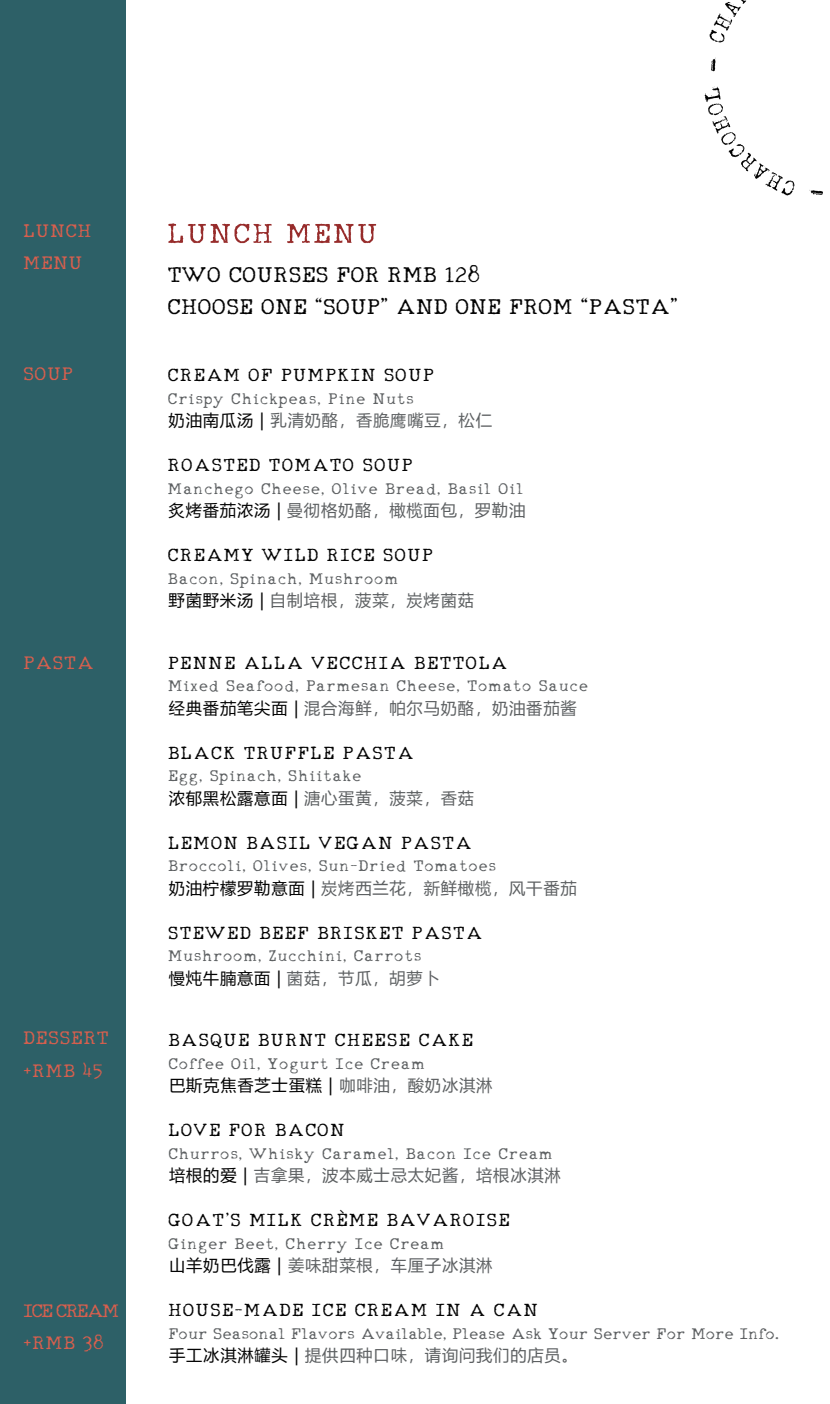
<style>
.page{position:relative;width:830px;height:1404px;background:#fff}
.page>*{position:absolute;margin:0;border:0;box-sizing:border-box;transform-origin:0 0}
.t1{font:57.6px "RM Typerighter old";letter-spacing:.05em;color:#972c2b}
.t2{font:45px/31.5px "RM Typerighter old";letter-spacing:.025em;color:#030303}
.t3{font:38.25px/32.4px "RM Typerighter old";letter-spacing:.035em;color:#d75f4e}
.t4{font:38.25px/32.4px "RM Typerighter old";letter-spacing:-.025em;color:#d75f4e}
.t5{font:37.12px "RM Typerighter old";letter-spacing:.05em;color:#030303}
.t6{font:32.4px "RM Typerighter old";letter-spacing:.05em;color:#5d6062}
.t7{font:32.4px "RM Typerighter old";letter-spacing:.03em;color:#5d6062}
.t8{font:16.2px "Microsoft Ya Hei";letter-spacing:.05em;color:#5d6062}
.t9{font:16.2px "Microsoft Ya Hei";letter-spacing:.05em;color:#030303}
.s1{color:#030303}
.s2{color:#5d6062}
</style>
<div class="page">
<div style="left:0;top:0;width:125px;height:1403px;background:#2d6067"></div>
<svg style="left:809px;top:190px;width:13px;height:5px"></svg>
<svg style="left:704px;top:86px;width:90px;height:109px"></svg>
<svg style="left:711px;top:58px;width:4px;height:13px"></svg>
<svg style="left:709px;top:0;width:38px;height:42px"></svg>
<p class="t3" style="left:24px;top:207px;width:69px">LUNCH<br>MENU</p>
<h1 class="t1" style="left:168px;top:189px;width:211px">LUNCH MENU</h1>
<h2 class="t2" style="left:168px;top:251px;width:511px">TWO COURSES FOR RMB 128<br>CHOOSE ONE “SOUP” AND ONE FROM “PASTA”</h2>
<p class="t3" style="left:24px;top:351px;width:50px">SOUP</p>
<p class="t5" style="left:168px;top:346px;width:267px">CREAM OF PUMPKIN SOUP</p>
<p class="t6" style="left:168px;top:373px;width:246px">Crispy Chickpeas, Pine Nuts</p>
<p class="t8" style="left:168px;top:409px;width:325px"><span class="s1">奶油南瓜汤 |</span> 乳清奶酪，香脆鹰嘴豆，松仁</p>
<p class="t5" style="left:168px;top:436px;width:245px">ROASTED TOMATO SOUP</p>
<p class="t6" style="left:168px;top:463px;width:356px">Manchego Cheese, Olive Bread, Basil Oil</p>
<p class="t8" style="left:168px;top:499px;width:358px"><span class="s1">炙烤番茄浓汤 |</span> 曼彻格奶酪，橄榄面包，罗勒油</p>
<p class="t5" style="left:168px;top:526px;width:266px">CREAMY WILD RICE SOUP</p>
<p class="t6" style="left:168px;top:553px;width:231px">Bacon, Spinach, Mushroom</p>
<p class="t8" style="left:168px;top:589px;width:307px"><span class="s1">野菌野米汤 |</span> 自制培根，菠菜，炭烤菌菇</p>
<p class="t3" style="left:24px;top:640px;width:71px">PASTA</p>
<p class="t5" style="left:169px;top:634px;width:340px">PENNE ALLA VECCHIA BETTOLA</p>
<p class="t6" style="left:169px;top:661px;width:421px">Mixed Seafood, Parmesan Cheese, Tomato Sauce</p>
<p class="t8" style="left:169px;top:696px;width:409px"><span class="s1">经典番茄笔尖面 |</span> 混合海鲜，帕尔马奶酪，奶油番茄酱</p>
<p class="t5" style="left:169px;top:724px;width:246px">BLACK TRUFFLE PASTA</p>
<p class="t6" style="left:169px;top:751px;width:194px">Egg, Spinach, Shiitake</p>
<p class="t8" style="left:169px;top:786px;width:307px"><span class="s1">浓郁黑松露意面 |</span> 溏心蛋黄，菠菜，香菇</p>
<p class="t5" style="left:169px;top:814px;width:304px">LEMON BASIL VEGAN PASTA</p>
<p class="t6" style="left:169px;top:841px;width:329px">Broccoli, Olives, Sun-Dried Tomatoes</p>
<p class="t8" style="left:169px;top:876px;width:409px"><span class="s1">奶油柠檬罗勒意面 |</span> 炭烤西兰花，新鲜橄榄，风干番茄</p>
<p class="t5" style="left:169px;top:904px;width:315px">STEWED BEEF BRISKET PASTA</p>
<p class="t6" style="left:169px;top:931px;width:254px">Mushroom, Zucchini, Carrots</p>
<p class="t8" style="left:169px;top:966px;width:272px"><span class="s1">慢炖牛腩意面 |</span> 菌菇，节瓜，胡萝卜</p>
<p class="t3" style="left:24px;top:1014px;width:86px">DESSERT +RMB 45</p>
<p class="t4" style="left:24px;top:1287px;width:96px">ICE CREAM +RMB 38</p>
<p class="t5" style="left:169px;top:1011px;width:305px">BASQUE BURNT CHEESE CAKE</p>
<p class="t6" style="left:169px;top:1038px;width:257px">Coffee Oil, Yogurt Ice Cream</p>
<p class="t9" style="left:169px;top:1074px;width:325px">巴斯克焦香芝士蛋糕 | <span class="s2">咖啡油，酸奶冰淇淋</span></p>
<p class="t5" style="left:169px;top:1101px;width:177px">LOVE FOR BACON</p>
<p class="t6" style="left:169px;top:1128px;width:385px">Churros, Whisky Caramel, Bacon Ice Cream</p>
<p class="t8" style="left:169px;top:1164px;width:393px"><span class="s1">培根的爱 |</span> 吉拿果，波本威士忌太妃酱，培根冰淇淋</p>
<p class="t5" style="left:169px;top:1191px;width:342px">GOAT’S MILK CRÈME BAVAROISE</p>
<p class="t6" style="left:169px;top:1218px;width:277px">Ginger Beet, Cherry Ice Cream</p>
<p class="t8" style="left:169px;top:1254px;width:325px"><span class="s1">山羊奶巴伐露 |</span> 姜味甜菜根，车厘子冰淇淋</p>
<p class="t5" style="left:169px;top:1281px;width:370px">HOUSE-MADE ICE CREAM IN A CAN</p>
<p class="t7" style="left:169px;top:1308px;width:611px">Four Seasonal Flavors Available, Please Ask Your Server For More Info.</p>
<p class="t8" style="left:169px;top:1344px;width:410px"><span class="s1">手工冰淇淋罐头 |</span> 提供四种口味，请询问我们的店员。</p>
</div>
